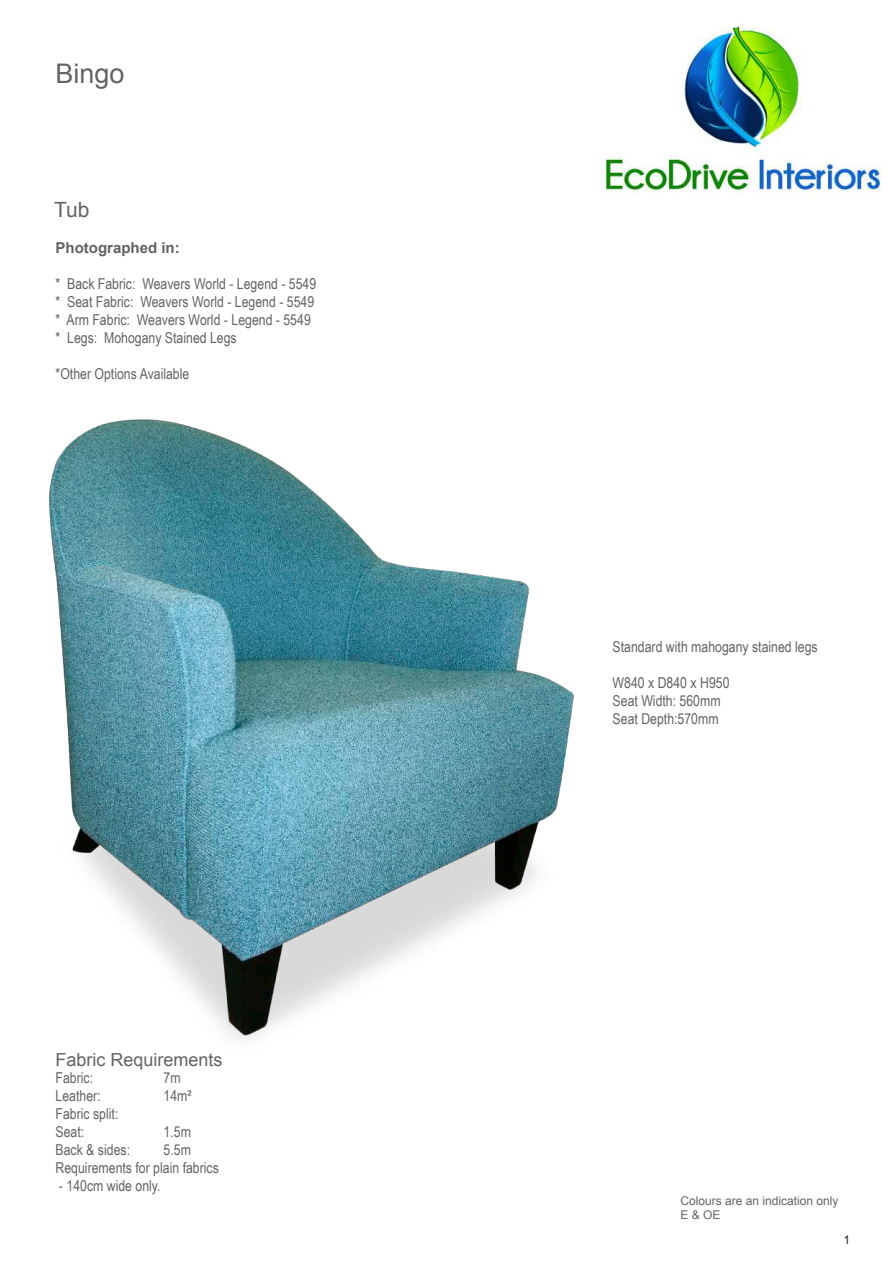
<style>
.page{position:relative;width:893px;height:1263px;background:#fff}
.page>*{position:absolute;margin:0;border:0;box-sizing:border-box;transform-origin:0 0}
.t1{font:27px "Arial";color:#636366}
.t2{font:21px "Arial";color:#636366}
.t3{font:18px "Arial";color:#636366}
.t4{font:15px/18px "Arial Narrow";color:#636366}
.t5{font:700 15px "Arial";color:#636366}
.t6{font:12px/14.4px "Arial";color:#636366}
.t7{font:12px "Arial";color:#231f20}
.s1{font-style:inherit}
</style>
<div class="page">
<img style="left:48px;top:419px;width:526px;height:621px">
<img style="left:605px;top:25px;width:278px;height:175px">
<h1 class="t1" style="left:56px;top:55px;width:71px"><span class="s1">B</span>ingo</h1>
<h2 class="t2" style="left:54px;top:196px;width:37px">Tub</h2>
<p class="t5" style="left:56px;top:238px;width:126px">Photographed in:</p>
<p class="t4" style="left:56px;top:274px;width:262px">* Back Fabric: Weavers World - Legend - 5549 * Seat Fabric: Weavers World - Legend - 5549 * Arm Fabric: Weavers World - Legend - 5549 * Legs: Mohogany Stained Legs</p>
<p class="t4" style="left:56px;top:364px;width:135px">*Other Options Available</p>
<p class="t3" style="left:56px;top:1048px;width:169px">Fabric Requirements</p>
<p class="t4" style="left:56px;top:1068px;width:39px">Fabric:</p>
<p class="t4" style="left:164px;top:1068px;width:19px">7m</p>
<p class="t4" style="left:56px;top:1086px;width:47px">Leather:</p>
<p class="t4" style="left:164px;top:1086px;width:30px">14m²</p>
<p class="t4" style="left:56px;top:1104px;width:64px">Fabric split:<br>Seat:</p>
<p class="t4" style="left:164px;top:1122px;width:29px">1.5m</p>
<p class="t4" style="left:56px;top:1140px;width:76px">Back &amp; sides:</p>
<p class="t4" style="left:56px;top:1140px;width:165px;text-indent:108px">5.5m<br>Requirements for plain fabrics</p>
<p class="t4" style="left:59px;top:1176px;width:103px">- 140cm wide only.</p>
<p class="t4" style="left:613px;top:637px;width:207px">Standard with mahogany stained legs</p>
<p class="t4" style="left:613px;top:673px;width:118px">W840 x D840 x H950<br>Seat Width: 560mm<br>Seat Depth:570mm</p>
<p class="t6" style="left:680px;top:1193px;width:160px">Colours are an indication only<br>E &amp; OE</p>
<p class="t7" style="left:843px;top:1232px;width:8px">1</p>
</div>
